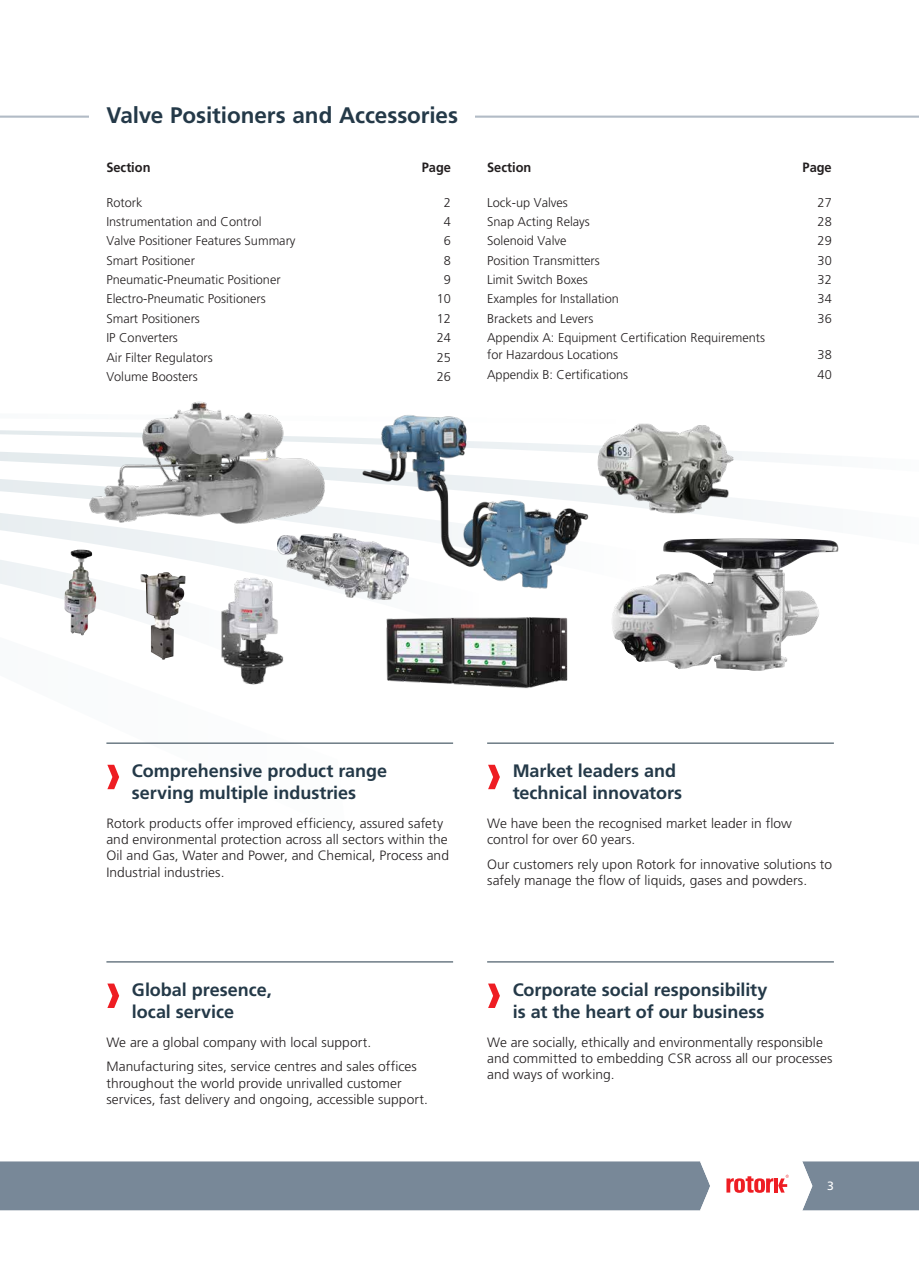
<style>
.page{position:relative;width:919px;height:1263px;background:#fff}
.page>*{position:absolute;margin:0;border:0;box-sizing:border-box;transform-origin:0 0}
.t1{font:700 22.5px "Frutiger LT Std";letter-spacing:-.005em;color:#243948}
.t2{font:700 18px/21.6px "Frutiger LT Std";color:#243948}
.t3{font:300 13.5px/16.2px "Frutiger LT Std";letter-spacing:.005em;color:#231f20}
.t4{font:700 13.5px "Frutiger LT Std";color:#231f20;scale:.95 1}
.t5{font:300 12.75px/17.2px "Frutiger LT Std";color:#231f20}
.t6{font:12px "Frutiger LT Std";color:#fff}
</style>
<div class="page">
<hr style="left:0;top:116px;width:918px;height:2px;background:#b2bbc6">
<svg style="left:0;top:1161px;width:918px;height:49px;background:#8793a1"></svg>
<svg style="left:0;top:431px;width:357px;height:8px"></svg>
<svg style="left:0;top:439px;width:839px;height:112px"></svg>
<svg style="left:0;top:457px;width:635px;height:94px"></svg>
<svg style="left:0;top:477px;width:392px;height:123px"></svg>
<svg style="left:0;top:500px;width:85px;height:22px"></svg>
<svg style="left:0;top:522px;width:346px;height:268px"></svg>
<img style="left:64px;top:550px;width:32px;height:85px">
<img style="left:85px;top:401px;width:244px;height:127px">
<img style="left:140px;top:572px;width:45px;height:88px">
<img style="left:595px;top:423px;width:141px;height:92px">
<img style="left:357px;top:415px;width:238px;height:174px">
<img style="left:278px;top:534px;width:130px;height:65px">
<img style="left:386px;top:617px;width:182px;height:72px">
<img style="left:218px;top:575px;width:66px;height:114px">
<img style="left:611px;top:539px;width:227px;height:132px">
<hr style="left:487px;top:962px;width:346px;height:1px;background:#243948">
<svg style="left:488px;top:983px;width:12px;height:25px"></svg>
<hr style="left:487px;top:743px;width:346px;height:1px;background:#243948">
<svg style="left:488px;top:765px;width:12px;height:24px"></svg>
<hr style="left:106px;top:962px;width:347px;height:1px;background:#243948">
<svg style="left:107px;top:983px;width:12px;height:25px"></svg>
<hr style="left:106px;top:743px;width:347px;height:1px;background:#243948">
<svg style="left:107px;top:765px;width:12px;height:24px"></svg>
<div style="left:89px;top:102px;width:386px;height:25px;background:#fff"></div>
<h1 class="t1" style="left:106px;top:102px;width:353px">Valve Positioners and Accessories</h1>
<p class="t4" style="left:106px;top:159px;width:48px">Section</p>
<p class="t4" style="left:421px;top:159px;width:32px">Page</p>
<p class="t4" style="left:487px;top:159px;width:48px">Section</p>
<p class="t4" style="left:802px;top:159px;width:32px">Page</p>
<p class="t5" style="left:106px;top:194px;width:38px">Rotork</p>
<p class="t5" style="left:444px;top:194px;width:9px">2</p>
<p class="t5" style="left:106px;top:213px;width:157px">Instrumentation and Control</p>
<p class="t5" style="left:444px;top:213px;width:9px">4</p>
<p class="t5" style="left:106px;top:232px;width:191px">Valve Positioner Features Summary</p>
<p class="t5" style="left:444px;top:232px;width:9px">6</p>
<p class="t5" style="left:106px;top:252px;width:90px">Smart Positioner</p>
<p class="t5" style="left:444px;top:252px;width:9px">8</p>
<p class="t5" style="left:106px;top:271px;width:176px">Pneumatic-Pneumatic Positioner</p>
<p class="t5" style="left:444px;top:271px;width:9px">9</p>
<p class="t5" style="left:106px;top:291px;width:161px">Electro-Pneumatic Positioners</p>
<p class="t5" style="left:437px;top:291px;width:16px">10</p>
<p class="t5" style="left:106px;top:310px;width:95px">Smart Positioners</p>
<p class="t5" style="left:437px;top:310px;width:16px">12</p>
<p class="t5" style="left:106px;top:329px;width:73px">IP Converters</p>
<p class="t5" style="left:437px;top:329px;width:16px">24</p>
<p class="t5" style="left:106px;top:349px;width:108px">Air Filter Regulators</p>
<p class="t5" style="left:437px;top:349px;width:16px">25</p>
<p class="t5" style="left:106px;top:368px;width:93px">Volume Boosters</p>
<p class="t5" style="left:437px;top:368px;width:16px">26</p>
<p class="t5" style="left:487px;top:194px;width:82px">Lock-up Valves</p>
<p class="t5" style="left:817px;top:194px;width:16px">27</p>
<p class="t5" style="left:487px;top:213px;width:104px">Snap Acting Relays</p>
<p class="t5" style="left:817px;top:213px;width:16px">28</p>
<p class="t5" style="left:487px;top:232px;width:81px">Solenoid Valve</p>
<p class="t5" style="left:817px;top:232px;width:16px">29</p>
<p class="t5" style="left:487px;top:252px;width:114px">Position Transmitters</p>
<p class="t5" style="left:817px;top:252px;width:16px">30</p>
<p class="t5" style="left:487px;top:271px;width:102px">Limit Switch Boxes</p>
<p class="t5" style="left:817px;top:271px;width:16px">32</p>
<p class="t5" style="left:487px;top:291px;width:133px">Examples for Installation</p>
<p class="t5" style="left:817px;top:291px;width:16px">34</p>
<p class="t5" style="left:487px;top:310px;width:108px">Brackets and Levers</p>
<p class="t5" style="left:817px;top:310px;width:16px">36</p>
<p class="t5" style="left:487px;top:329px;width:279px">Appendix A: Equipment Certification Requirements for Hazardous Locations</p>
<p class="t5" style="left:817px;top:347px;width:16px">38</p>
<p class="t5" style="left:487px;top:366px;width:142px">Appendix B: Certifications</p>
<p class="t5" style="left:817px;top:366px;width:16px">40</p>
<h2 class="t2" style="left:132px;top:760px;width:257px">Comprehensive product range serving multiple industries</h2>
<p class="t3" style="left:106px;top:815px;width:344px">Rotork products offer improved efficiency, assured safety and environmental protection across all sectors within the Oil and Gas, Water and Power, and Chemical, Process and Industrial industries.</p>
<h2 class="t2" style="left:132px;top:979px;width:141px">Global presence, local service</h2>
<p class="t3" style="left:106px;top:1030px;width:312px;line-height:24.8px">We are a global company with local support.<br>Manufacturing sites, service centres and sales offices</p>
<p class="t3" style="left:106px;top:1075px;width:323px">throughout the world provide unrivalled customer services, fast delivery and ongoing, accessible support.</p>
<h2 class="t2" style="left:512px;top:760px;width:171px">Market leaders and technical innovators</h2>
<p class="t3" style="left:487px;top:815px;width:306px">We have been the recognised market leader in flow control for over 60 years.</p>
<p class="t3" style="left:487px;top:856px;width:346px">Our customers rely upon Rotork for innovative solutions to safely manage the flow of liquids, gases and powders.</p>
<h2 class="t2" style="left:512px;top:979px;width:256px">Corporate social responsibility is at the heart of our business</h2>
<p class="t3" style="left:487px;top:1034px;width:347px">We are socially, ethically and environmentally responsible and committed to embedding CSR across all our processes and ways of working.</p>
<p class="t6" style="left:827px;top:1179px;width:8px">3</p>
</div>
